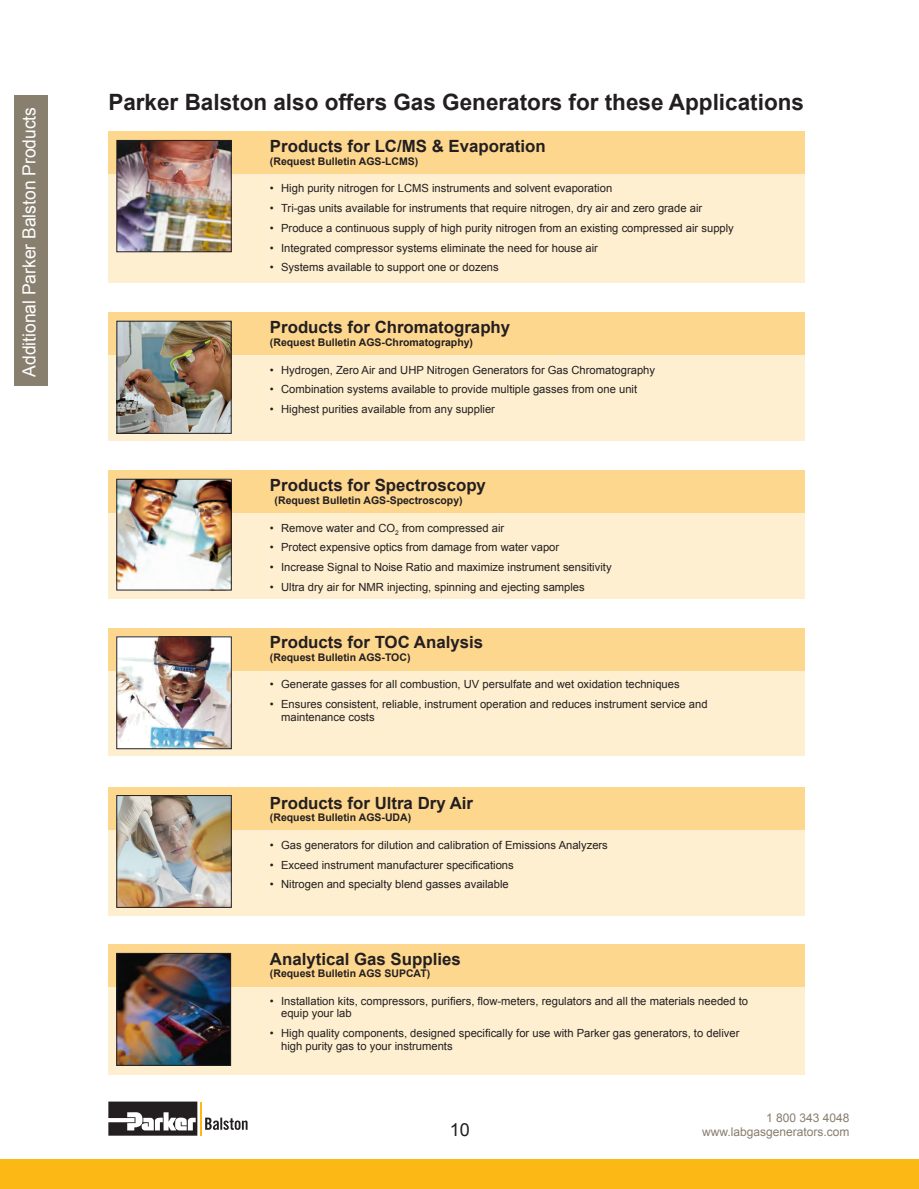
<style>
.page{position:relative;width:919px;height:1189px;background:#fff}
.page>*{position:absolute;margin:0;border:0;box-sizing:border-box;transform-origin:0 0}
.t1{font:700 22.5px "Arial";color:#231f20}
.t2{font:18px "Arial";color:#fff}
.t3{font:18px "Arial";color:#231f20}
.Body_text{font:700 16.8px "Arial";color:#231f20}
.t4{font:12px/14.4px "Arial";color:#887d6e;text-align:right}
.Body_text-2{font:11.25px/12.6px "Arial";color:#231f20}
.Body_text-3{font:700 10.5px "Arial";color:#231f20}
</style>
<div class="page">
<svg style="left:205px;top:1117px;width:43px;height:13px"></svg>
<svg style="left:108px;top:1101px;width:89px;height:34px"></svg>
<hr style="left:200px;top:1102px;width:2px;height:33px;background:#fcb814">
<div style="left:0;top:1159px;width:919px;height:30px;background:#fcb814"></div>
<div style="left:14px;top:97px;width:34px;height:289px;background:#887f6f"></div>
<div style="left:108px;top:506px;width:697px;height:93px;background:#feefd0"></div>
<div style="left:108px;top:470px;width:697px;height:42px;background:#fed78f"></div>
<img style="left:118px;top:481px;width:112px;height:107px">
<div style="left:116px;top:479px;width:116px;height:111px;border:1px solid #231f20"></div>
<div style="left:108px;top:819px;width:697px;height:97px;background:#feefd0"></div>
<div style="left:108px;top:787px;width:697px;height:43px;background:#fed78f"></div>
<div style="left:108px;top:664px;width:697px;height:91px;background:#feefd0"></div>
<div style="left:108px;top:628px;width:697px;height:42px;background:#fed78f"></div>
<div style="left:108px;top:976px;width:697px;height:98px;background:#feefd0"></div>
<div style="left:108px;top:945px;width:697px;height:42px;background:#fed78f"></div>
<img style="left:118px;top:955px;width:111px;height:109px">
<div style="left:116px;top:953px;width:115px;height:113px;border:1px solid #231f20"></div>
<div style="left:108px;top:167px;width:697px;height:115px;background:#feefd0"></div>
<div style="left:108px;top:131px;width:697px;height:42px;background:#fed78f"></div>
<div style="left:108px;top:348px;width:697px;height:93px;background:#feefd0"></div>
<div style="left:108px;top:312px;width:697px;height:42px;background:#fed78f"></div>
<img style="left:118px;top:638px;width:112px;height:109px">
<div style="left:116px;top:636px;width:116px;height:113px;border:1px solid #231f20"></div>
<img style="left:118px;top:797px;width:112px;height:109px">
<div style="left:116px;top:795px;width:116px;height:113px;border:1px solid #231f20"></div>
<img style="left:118px;top:142px;width:112px;height:108px">
<div style="left:116px;top:140px;width:116px;height:112px;border:1px solid #231f20"></div>
<img style="left:118px;top:323px;width:112px;height:109px">
<div style="left:116px;top:321px;width:116px;height:113px;border:1px solid #231f20"></div>
<p class="t2" style="left:18px;top:377px;width:271px;rotate:-90deg">Additional Parker Balston Products</p>
<p class="t1" style="left:108px;top:87px;width:697px">Parker Balston also offers Gas Generators for these Applications</p>
<p class="Body_text" style="left:270px;top:135px;width:277px">Products for LC/MS &amp; Evaporation</p>
<p class="Body_text-3" style="left:270px;top:154px;width:150px">(Request Bulletin AGS-LCMS)</p>
<p class="Body_text-2" style="left:270px;top:182px;width:344px">• High purity nitrogen for LCMS instruments and solvent evaporation</p>
<p class="Body_text-2" style="left:270px;top:202px;width:434px">• Tri-gas units available for instruments that require nitrogen, dry air and zero grade air</p>
<p class="Body_text-2" style="left:270px;top:222px;width:465px">• Produce a continuous supply of high purity nitrogen from an existing compressed air supply</p>
<p class="Body_text-2" style="left:270px;top:241px;width:330px">• Integrated compressor systems eliminate the need for house air</p>
<p class="Body_text-2" style="left:270px;top:261px;width:230px">• Systems available to support one or dozens</p>
<p class="Body_text" style="left:270px;top:316px;width:242px">Products for Chromatography</p>
<p class="Body_text-3" style="left:270px;top:335px;width:205px">(Request Bulletin AGS-Chromatography)</p>
<p class="Body_text-2" style="left:270px;top:363px;width:387px">• Hydrogen, Zero Air and UHP Nitrogen Generators for Gas Chromatography</p>
<p class="Body_text-2" style="left:270px;top:383px;width:369px">• Combination systems available to provide multiple gasses from one unit</p>
<p class="Body_text-2" style="left:270px;top:403px;width:227px">• Highest purities available from any supplier</p>
<p class="Body_text" style="left:270px;top:474px;width:218px">Products for Spectroscopy</p>
<p class="Body_text-3" style="left:275px;top:493px;width:190px">(Request Bulletin AGS-Spectroscopy)</p>
<p class="Body_text-2" style="left:270px;top:521px;width:236px">• Remove water and CO<sub>2</sub> from compressed air</p>
<p class="Body_text-2" style="left:270px;top:541px;width:291px">• Protect expensive optics from damage from water vapor</p>
<p class="Body_text-2" style="left:270px;top:561px;width:343px">• Increase Signal to Noise Ratio and maximize instrument sensitivity</p>
<p class="Body_text-2" style="left:270px;top:580px;width:316px">• Ultra dry air for NMR injecting, spinning and ejecting samples</p>
<p class="Body_text" style="left:270px;top:631px;width:215px">Products for TOC Analysis</p>
<p class="Body_text-3" style="left:270px;top:650px;width:142px">(Request Bulletin AGS-TOC)</p>
<p class="Body_text-2" style="left:270px;top:678px;width:411px">• Generate gasses for all combustion, UV persulfate and wet oxidation techniques</p>
<p class="Body_text-2" style="left:281px;top:698px;width:428px;text-indent:-11px">• Ensures consistent, reliable, instrument operation and reduces instrument service and maintenance costs</p>
<p class="Body_text" style="left:270px;top:791px;width:205px">Products for Ultra Dry Air</p>
<p class="Body_text-3" style="left:270px;top:810px;width:143px">(Request Bulletin AGS-UDA)</p>
<p class="Body_text-2" style="left:270px;top:839px;width:339px">• Gas generators for dilution and calibration of Emissions Analyzers</p>
<p class="Body_text-2" style="left:270px;top:858px;width:245px">• Exceed instrument manufacturer specifications</p>
<p class="Body_text-2" style="left:270px;top:878px;width:240px">• Nitrogen and specialty blend gasses available</p>
<p class="Body_text" style="left:270px;top:947px;width:192px">Analytical Gas Supplies</p>
<p class="Body_text-3" style="left:270px;top:966px;width:162px">(Request Bulletin AGS SUPCAT)</p>
<p class="Body_text-2" style="left:281px;top:994px;width:469px;text-indent:-11px">• Installation kits, compressors, purifiers, flow-meters, regulators and all the materials needed to equip your lab</p>
<p class="Body_text-2" style="left:281px;top:1027px;width:460px;text-indent:-11px">• High quality components, designed specifically for use with Parker gas generators, to deliver high purity gas to your instruments</p>
<h2 class="t3" style="left:450px;top:1117px;width:22px">10</h2>
<p class="t4" style="left:702px;top:1110px;width:149px">1 800 343 4048 www.labgasgenerators.com</p>
</div>
